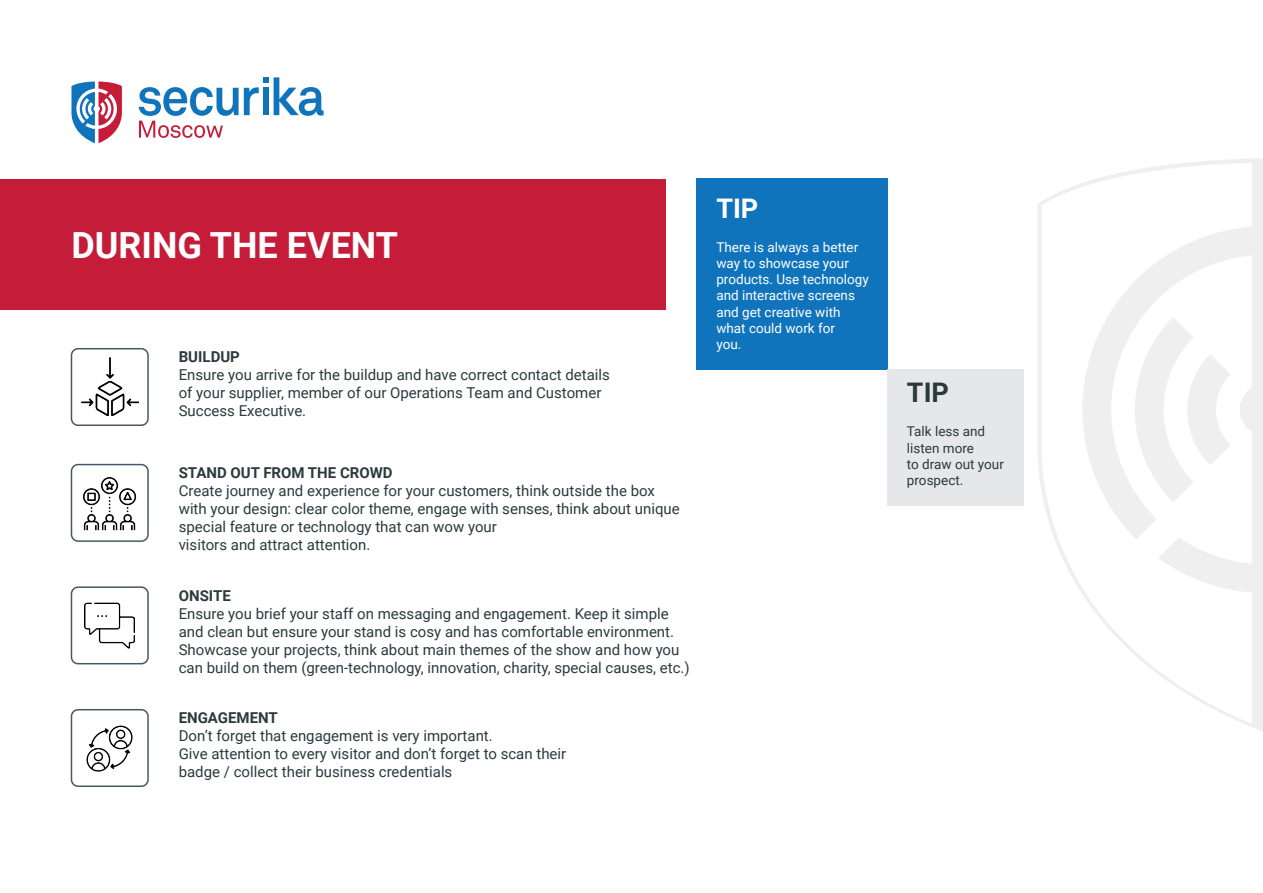
<style>
.page{position:relative;width:1263px;height:893px;background:#fff}
.page>*{position:absolute;margin:0;border:0;box-sizing:border-box;transform-origin:0 0}
.t1{font:700 36px "Roboto";color:#fff}
.t2{font:700 27px "Roboto";color:#fff}
.t3{font:700 27px "Roboto";color:#2a3a3c}
.t4{font:15px/18px "Roboto";color:#2b3a3c}
.t5{font:700 15px "Roboto";color:#2b3a3c}
.t6{font:13.5px/16.2px "Roboto";color:#fff}
.t7{font:13.5px/16.2px "Roboto";color:#2a3a3c}
</style>
<div class="page">
<svg style="left:1038px;top:158px;width:225px;height:573px"></svg>
<div style="left:0;top:179px;width:665px;height:130px;background:#c51d39"></div>
<div style="left:71px;top:348px;width:78px;height:78px;border:2px solid #475865;border-radius:7px"></div>
<div style="left:71px;top:464px;width:78px;height:78px;border:2px solid #475865;border-radius:7px"></div>
<div style="left:71px;top:586px;width:78px;height:78px;border:2px solid #475865;border-radius:7px"></div>
<div style="left:71px;top:709px;width:78px;height:78px;border:2px solid #475865;border-radius:7px"></div>
<img style="left:81px;top:358px;width:57px;height:57px">
<img style="left:83px;top:477px;width:54px;height:54px">
<img style="left:84px;top:602px;width:50px;height:47px">
<img style="left:86px;top:725px;width:47px;height:47px">
<svg style="left:274px;top:77px;width:50px;height:39px"></svg>
<svg style="left:71px;top:82px;width:51px;height:61px"></svg>
<svg style="left:139px;top:77px;width:129px;height:61px"></svg>
<div style="left:696px;top:179px;width:191px;height:191px;background:#1074bc"></div>
<div style="left:887px;top:369px;width:137px;height:137px;background:#e6e7e9"></div>
<h1 class="t1" style="left:71px;top:220px;width:328px">DURING THE EVENT</h1>
<p class="t5" style="left:179px;top:346px;width:63px">BUILDUP</p>
<p class="t4" style="left:179px;top:365px;width:433px">Ensure you arrive for the buildup and have correct contact details of your supplier, member of our Operations Team and Customer<br>Success Executive.</p>
<p class="t5" style="left:179px;top:462px;width:215px">STAND OUT FROM THE CROWD</p>
<p class="t4" style="left:179px;top:481px;width:502px">Create journey and experience for your customers, think outside the box with your design: clear color theme, engage with senses, think about unique special feature or technology that can wow your<br>visitors and attract attention.</p>
<p class="t5" style="left:179px;top:585px;width:54px">ONSITE</p>
<p class="t4" style="left:179px;top:604px;width:512px">Ensure you brief your staff on messaging and engagement. Keep it simple and clean but ensure your stand is cosy and has comfortable environment.<br>Showcase your projects, think about main themes of the show and how you can build on them (green-technology, innovation, charity, special causes, etc.)</p>
<p class="t5" style="left:179px;top:707px;width:101px">ENGAGEMENT</p>
<p class="t4" style="left:179px;top:726px;width:389px">Don’t forget that engagement is very important.<br>Give attention to every visitor and don’t forget to scan their badge / collect their business credentials</p>
<h2 class="t2" style="left:716px;top:189px;width:44px">TIP</h2>
<p class="t6" style="left:716px;top:238px;width:154px">There is always a better way to showcase your products. Use technology and interactive screens and get creative with what could work for<br>you.</p>
<h2 class="t3" style="left:907px;top:374px;width:44px">TIP</h2>
<p class="t7" style="left:907px;top:423px;width:98px">Talk less and listen more<br>to draw out your prospect.</p>
</div>
